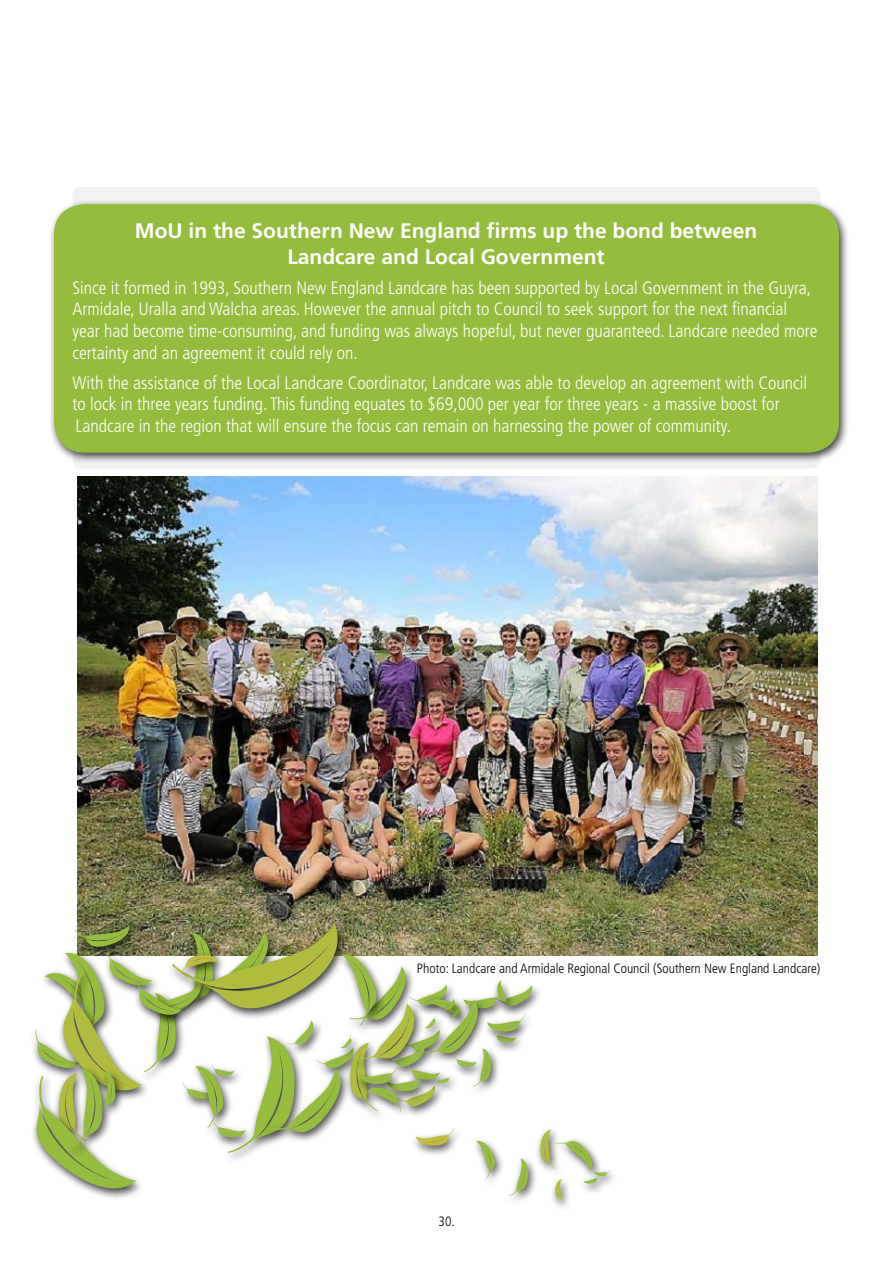
<style>
.page{position:relative;width:893px;height:1263px;background:#fff}
.page>*{position:absolute;margin:0;border:0;box-sizing:border-box;transform-origin:0 0}
.t1{font:700 21px/25.2px "Frutiger LT Std";color:#fff;text-align:center}
.t2{font:300 condensed 18px/21.6px "Frutiger LT Std";color:#fff}
.t3{font:300 condensed 13.5px "Frutiger LT Std";color:#000}
</style>
<div class="page">
<div style="left:73px;top:187px;width:747px;height:281px;background:#f2f2f2;border-radius:8px"></div>
<div style="left:48px;top:200px;width:801px;height:265px;background:#000;opacity:.75"></div>
<div style="left:55px;top:205px;width:783px;height:247px;background:#95bc3d;border-radius:30px"></div>
<div style="left:54px;top:204px;width:785px;height:249px;border:2px solid #95bc3d;border-radius:30px"></div>
<img style="left:78px;top:477px;width:739px;height:479px">
<div style="left:69px;top:922px;width:70px;height:36px;background:#000;opacity:.75"></div>
<div style="left:549px;top:1176px;width:24px;height:37px;background:#000;opacity:.75"></div>
<div style="left:167px;top:920px;width:181px;height:100px;background:#000;opacity:.75"></div>
<div style="left:588px;top:1167px;width:31px;height:20px;background:#000;opacity:.75"></div>
<svg style="left:33px;top:923px;width:577px;height:280px"></svg>
<p class="t1" style="left:135px;top:219px;width:624px">MoU in the Southern New England firms up the bond between<br>Landcare and Local Government</p>
<p class="t2" style="left:73px;top:277px;width:746px">Since it formed in 1993, Southern New England Landcare has been supported by Local Government in the Guyra, Armidale, Uralla and Walcha areas. However the annual pitch to Council to seek support for the next financial year had become time-consuming, and funding was always hopeful, but never guaranteed. Landcare needed more certainty and an agreement it could rely on.</p>
<p class="t2" style="left:73px;top:372px;width:736px">With the assistance of the Local Landcare Coordinator, Landcare was able to develop an agreement with Council to lock in three years funding. This funding equates to $69,000 per year for three years - a massive boost for<br>Landcare in the region that will ensure the focus can remain on harnessing the power of community.</p>
<p class="t3" style="left:417px;top:960px;width:405px">Photo: Landcare and Armidale Regional Council (Southern New England Landcare)</p>
<p class="t3" style="left:439px;top:1213px;width:18px">30.</p>
</div>
